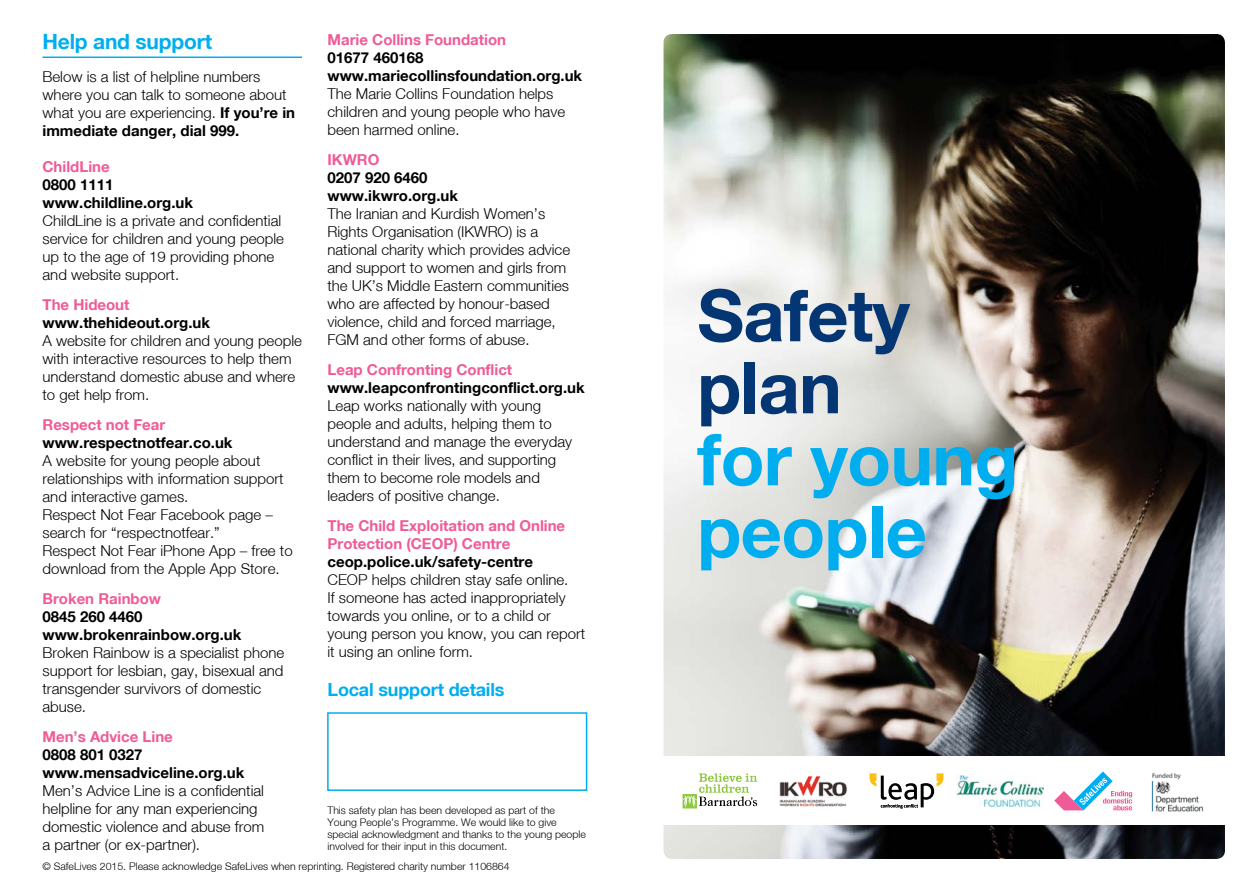
<style>
.page{position:relative;width:1259px;height:893px;background:#fff}
.page>*{position:absolute;margin:0;border:0;box-sizing:border-box;transform-origin:0 0}
.t1{font:700 72px/72px "Helvetica Neue LT";letter-spacing:-.01em;color:#00aeef}
.t2{font:700 72px/72px "Helvetica Neue LT";letter-spacing:-.01em;color:#043673}
.t3{font:700 21px "Helvetica Neue LT";letter-spacing:-.01em;color:#00aeef}
.t4{font:700 18px "Helvetica Neue LT";letter-spacing:-.01em;color:#00aeef}
.t5{font:300 15px/18px "Helvetica Neue LT";color:#000}
.t6{font:700 15px/18px "Helvetica Neue LT";color:#000}
.t7{font:700 15px/18px "Helvetica Neue LT";color:#ef5b96}
.t8{font:300 10.5px/12px "Helvetica Neue LT";color:#000}
.s1{font-weight:700}
</style>
<div class="page">
<img style="left:663px;top:34px;width:562px;height:825px">
<div style="left:327px;top:712px;width:260px;height:79px;border:2px solid #00aeef"></div>
<hr style="left:43px;top:57px;width:259px;height:1px;background:#00aeef">
<div style="left:629px;top:757px;width:630px;height:68px;background:#fff"></div>
<svg style="left:1054px;top:771px;width:78px;height:39px"></svg>
<img style="left:956px;top:775px;width:87px;height:31px">
<svg style="left:682px;top:773px;width:75px;height:35px"></svg>
<svg style="left:869px;top:773px;width:74px;height:35px"></svg>
<img style="left:779px;top:776px;width:68px;height:31px">
<img style="left:1151px;top:773px;width:52px;height:39px">
<p class="t7" style="left:327px;top:30px;width:180px">Marie Collins Foundation</p>
<p class="t6" style="left:327px;top:48px;width:256px">01677 460168 www.mariecollinsfoundation.org.uk</p>
<p class="t5" style="left:327px;top:84px;width:239px">The Marie Collins Foundation helps children and young people who have been harmed online.</p>
<p class="t7" style="left:327px;top:150px;width:53px">IKWRO</p>
<p class="t6" style="left:327px;top:168px;width:132px">0207 920 6460 www.ikwro.org.uk</p>
<p class="t5" style="left:327px;top:204px;width:244px">The Iranian and Kurdish Women’s Rights Organisation (IKWRO) is a national charity which provides advice and support to women and girls from the UK’s Middle Eastern communities who are affected by honour-based violence, child and forced marriage, FGM and other forms of abuse.</p>
<p class="t7" style="left:327px;top:360px;width:186px">Leap Confronting Conflict</p>
<p class="t6" style="left:327px;top:378px;width:259px">www.leapconfrontingconflict.org.uk</p>
<p class="t5" style="left:327px;top:396px;width:246px">Leap works nationally with young people and adults, helping them to understand and manage the everyday conflict in their lives, and supporting them to become role models and leaders of positive change.</p>
<p class="t7" style="left:327px;top:516px;width:239px">The Child Exploitation and Online<br>Protection (CEOP) Centre</p>
<p class="t6" style="left:327px;top:552px;width:207px">ceop.police.uk/safety-centre</p>
<p class="t5" style="left:327px;top:570px;width:259px">CEOP helps children stay safe online.<br>If someone has acted inappropriately towards you online, or to a child or young person you know, you can report it using an online form.</p>
<p class="t4" style="left:327px;top:678px;width:179px">Local support details</p>
<h2 class="t3" style="left:43px;top:29px;width:171px">Help and support</h2>
<p class="t5" style="left:43px;top:67px;width:254px">Below is a list of helpline numbers where you can talk to someone about what you are experiencing. <span class="s1">If you’re in immediate danger, dial 999.</span></p>
<p class="t7" style="left:43px;top:157px;width:69px">ChildLine</p>
<p class="t6" style="left:43px;top:175px;width:152px">0800 1111 www.childline.org.uk</p>
<p class="t5" style="left:43px;top:211px;width:243px">ChildLine is a private and confidential service for children and young people up to the age of 19 providing phone and website support.</p>
<p class="t7" style="left:43px;top:295px;width:88px">The Hideout</p>
<p class="t6" style="left:43px;top:313px;width:169px">www.thehideout.org.uk</p>
<p class="t5" style="left:43px;top:331px;width:261px">A website for children and young people with interactive resources to help them understand domestic abuse and where to get help from.</p>
<p class="t7" style="left:43px;top:415px;width:124px">Respect not Fear</p>
<p class="t6" style="left:43px;top:433px;width:191px">www.respectnotfear.co.uk</p>
<p class="t5" style="left:43px;top:451px;width:252px">A website for young people about relationships with information support and interactive games.<br>Respect Not Fear Facebook page – search for “respectnotfear.”<br>Respect Not Fear iPhone App – free to download from the Apple App Store.</p>
<p class="t7" style="left:43px;top:589px;width:120px">Broken Rainbow</p>
<p class="t6" style="left:43px;top:607px;width:200px">0845 260 4460 www.brokenrainbow.org.uk</p>
<p class="t5" style="left:43px;top:643px;width:243px">Broken Rainbow is a specialist phone support for lesbian, gay, bisexual and transgender survivors of domestic abuse.</p>
<p class="t7" style="left:43px;top:727px;width:132px">Men’s Advice Line</p>
<p class="t6" style="left:43px;top:745px;width:203px">0808 801 0327 www.mensadviceline.org.uk</p>
<p class="t5" style="left:43px;top:781px;width:223px">Men’s Advice Line is a confidential helpline for any man experiencing domestic violence and abuse from a partner (or ex-partner).</p>
<p class="t8" style="left:43px;top:860px;width:468px">© SafeLives 2015. Please acknowledge SafeLives when reprinting. Registered charity number 1106864</p>
<p class="t8" style="left:327px;top:804px;width:260px">This safety plan has been developed as part of the Young People’s Programme. We would like to give special acknowledgment and thanks to the young people involved for their input in this document.</p>
<h1 class="t2" style="left:697px;top:278px;width:214px">Safety plan</h1>
<h1 class="t1" style="left:697px;top:422px;width:322px">for young people</h1>
</div>
